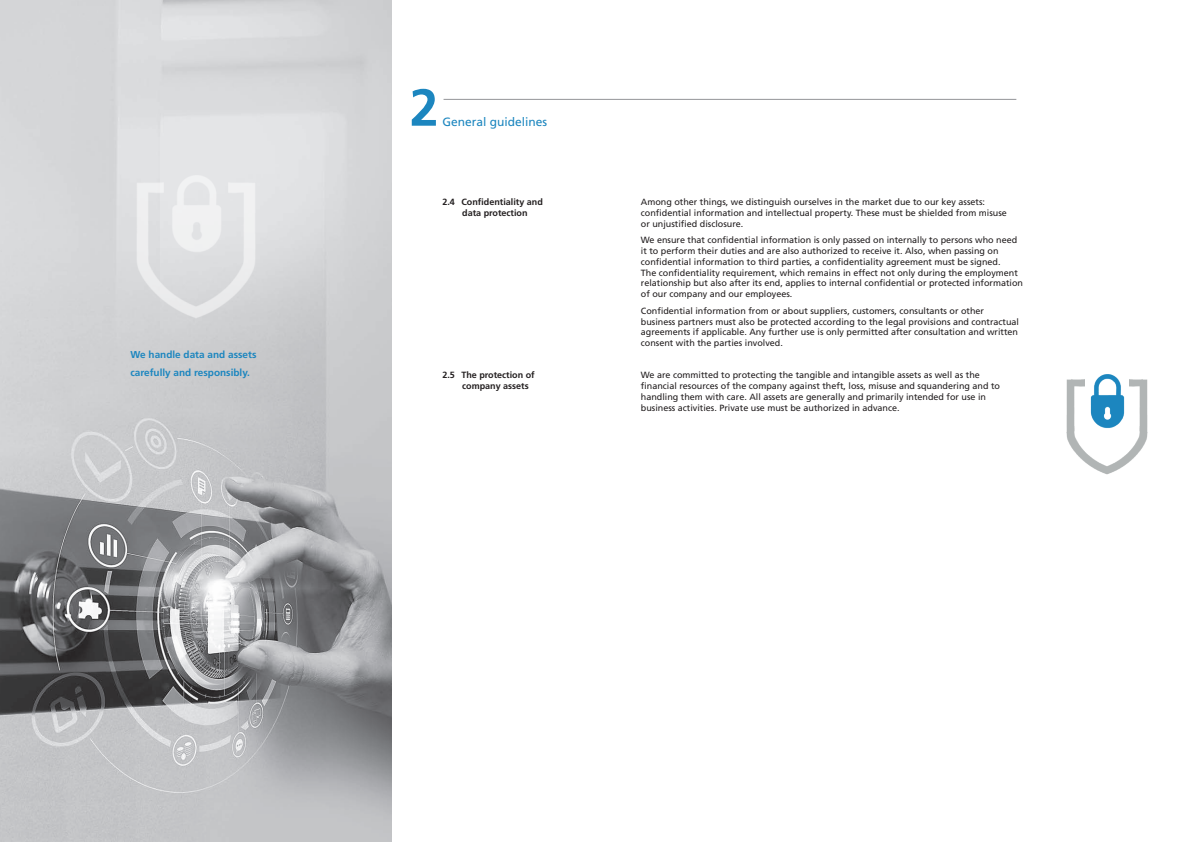
<style>
.page{position:relative;width:1191px;height:842px;background:#fff}
.page>*{position:absolute;margin:0;border:0;box-sizing:border-box;transform-origin:0 0}
.t1{font:700 52px "Frutiger LT Std";color:#1c86bf}
.t2{font:12px "Frutiger LT Std";color:#1c86bf}
.t3{font:700 10px/18px "Frutiger LT Std";color:#1c86bf}
.t4{font:9px/10.8px "Frutiger LT Std";color:#231f20}
.t5{font:700 9px/10.8px "Frutiger LT Std";color:#231f20;text-align:center}
</style>
<div class="page">
<img style="left:0;top:0;width:391px;height:842px">
<img style="left:136px;top:176px;width:119px;height:142px">
<img style="left:1066px;top:374px;width:81px;height:100px">
<hr style="left:443px;top:99px;width:573px;height:1px;background:#939598">
<p class="t3" style="left:130px;top:346px;width:127px">We handle data and assets carefully and responsibly.</p>
<h1 class="t1" style="left:409px;top:77px;width:30px">2</h1>
<h2 class="t2" style="left:442px;top:114px;width:106px">General guidelines</h2>
<p class="t5" style="left:442px;top:197px;width:102px">2.4 Confidentiality and data protection</p>
<p class="t4" style="left:641px;top:197px;width:367px">Among other things, we distinguish ourselves in the market due to our key assets: confidential information and intellectual property. These must be shielded from misuse or unjustified disclosure.</p>
<p class="t4" style="left:641px;top:235px;width:384px">We ensure that confidential information is only passed on internally to persons who need it to perform their duties and are also authorized to receive it. Also, when passing on confidential information to third parties, a confidentiality agreement must be signed.<br>The confidentiality requirement, which remains in effect not only during the employment relationship but also after its end, applies to internal confidential or protected information of our company and our employees.</p>
<p class="t4" style="left:641px;top:305px;width:380px">Confidential information from or about suppliers, customers, consultants or other business partners must also be protected according to the legal provisions and contractual agreements if applicable. Any further use is only permitted after consultation and written consent with the parties involved.</p>
<p class="t5" style="left:462px;top:370px;width:74px;text-align:left;text-indent:-20px">2.5 The protection of company assets</p>
<p class="t4" style="left:641px;top:370px;width:361px">We are committed to protecting the tangible and intangible assets as well as the financial resources of the company against theft, loss, misuse and squandering and to handling them with care. All assets are generally and primarily intended for use in business activities. Private use must be authorized in advance.</p>
</div>
